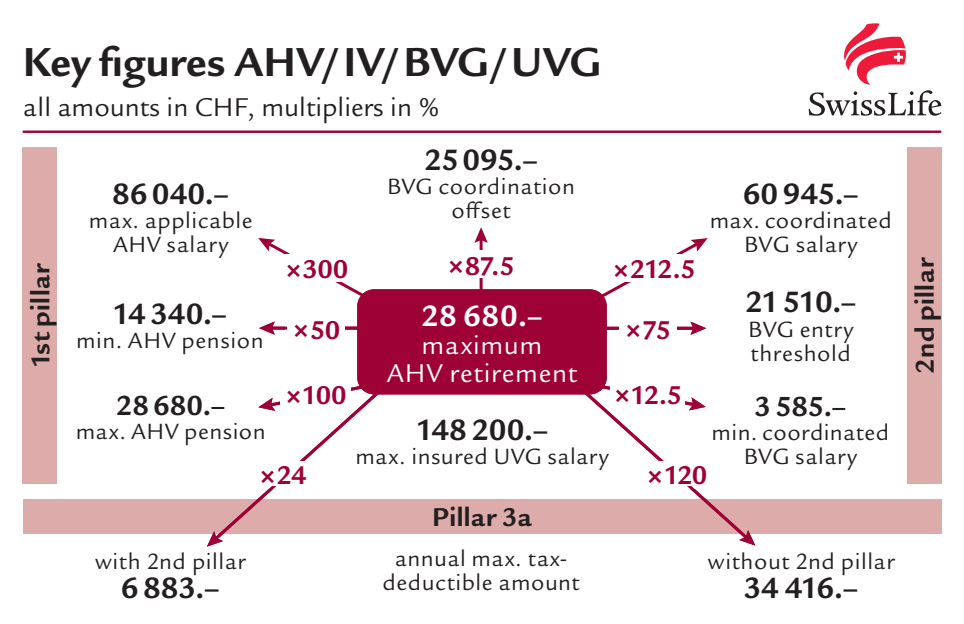
<style>
.page{position:relative;width:964px;height:624px;background:#fff}
.page>*{position:absolute;margin:0;border:0;box-sizing:border-box;transform-origin:0 0}
.t1{font:700 44px "Legacy Sans ITC Pro";letter-spacing:.005em;color:#231f20}
.t2{font:700 32px "Legacy Sans ITC Pro";letter-spacing:-.01em;color:#231f20}
.t3{font:700 32px "Legacy Sans ITC Pro";letter-spacing:.02em;color:#fff}
.t4{font:700 30px "Legacy Sans ITC Pro";letter-spacing:-.01em;color:#231f20}
.t5{font:28px/28px "Legacy Sans ITC Pro";letter-spacing:.03em;color:#fff}
.t6{font:700 28px "Legacy Sans ITC Pro";letter-spacing:-.035em;color:#9e0135}
.t7{font:28px "Legacy Sans ITC Pro";color:#231f20}
.t8{font:700 28px "Legacy Sans ITC Pro";letter-spacing:.02em;color:#231f20}
.t9{font:24px/24px "Legacy Sans ITC Pro";letter-spacing:.025em;color:#231f20;text-align:center}
.s1{font-size:32px}
</style>
<div class="page">
<div style="left:23px;top:148px;width:34px;height:336px;background:#ddaba9"></div>
<div style="left:907px;top:148px;width:34px;height:336px;background:#ddaba9"></div>
<div style="left:23px;top:499px;width:918px;height:34px;background:#ddaba9"></div>
<svg style="left:809px;top:23px;width:132px;height:93px"></svg>
<hr style="left:588px;top:327px;width:107px;height:3px;background:#9e0135">
<svg style="left:690px;top:321px;width:16px;height:14px"></svg>
<hr style="left:270px;top:326px;width:107px;height:3px;background:#9e0135">
<svg style="left:259px;top:321px;width:16px;height:14px"></svg>
<div style="left:619px;top:315px;width:58px;height:26px;background:#fff"></div>
<div style="left:287px;top:315px;width:58px;height:26px;background:#fff"></div>
<svg style="left:544px;top:381px;width:196px;height:153px"></svg>
<svg style="left:739px;top:530px;width:16px;height:15px"></svg>
<svg style="left:222px;top:381px;width:196px;height:153px"></svg>
<svg style="left:207px;top:531px;width:16px;height:15px"></svg>
<div style="left:357px;top:289px;width:250px;height:105px;background:#9e0135;border-radius:17px"></div>
<div style="left:637px;top:461px;width:79px;height:25px;background:#fff"></div>
<div style="left:244px;top:461px;width:78px;height:25px;background:#fff"></div>
<hr style="left:480px;top:238px;width:3px;height:73px;background:#9e0135">
<svg style="left:474px;top:227px;width:14px;height:16px"></svg>
<svg style="left:585px;top:238px;width:123px;height:69px"></svg>
<svg style="left:258px;top:238px;width:123px;height:69px"></svg>
<div style="left:442px;top:251px;width:78px;height:27px;background:#fff"></div>
<div style="left:277px;top:254px;width:79px;height:27px;background:#fff"></div>
<div style="left:602px;top:254px;width:104px;height:27px;background:#fff"></div>
<hr style="left:23px;top:130px;width:918px;height:3px;background:#9e0135">
<div style="left:610px;top:380px;width:75px;height:26px;background:#fff"></div>
<p class="t1" style="left:23px;top:36px;width:580px">Key figures AHV/IV/BVG/UVG</p>
<p class="t7" style="left:23px;top:91px;width:417px">all amounts in CHF, multipliers in %</p>
<p class="t2" style="left:424px;top:141px;width:115px">25095.–</p>
<p class="t9" style="left:387px;top:174px;width:190px">BVG coordination offset</p>
<p class="t2" style="left:743px;top:175px;width:118px">60 945.–</p>
<p class="t9" style="left:710px;top:208px;width:184px">max. coordinated<br>BVG salary</p>
<p class="t2" style="left:745px;top:283px;width:113px">21510.–</p>
<p class="t9" style="left:748px;top:317px;width:106px;text-align:left">BVG entry threshold</p>
<p class="t2" style="left:112px;top:175px;width:118px">86 040.–</p>
<p class="t9" style="left:89px;top:208px;width:165px">max. applicable<br>AHV salary</p>
<p class="t6" style="left:285px;top:253px;width:65px"><span class="s1">×</span>300</p>
<p class="t6" style="left:447px;top:249px;width:69px"><span class="s1">×</span>87.5</p>
<p class="t6" style="left:612px;top:253px;width:85px"><span class="s1">×</span>212.5</p>
<p class="t8" style="left:24px;top:367px;width:106px;rotate:-90deg">1st pillar</p>
<p class="t8" style="left:908px;top:374px;width:118px;rotate:-90deg">2nd pillar</p>
<p class="t6" style="left:613px;top:378px;width:70px"><span class="s1">×</span>12.5</p>
<p class="t2" style="left:113px;top:295px;width:116px">14 340.–</p>
<p class="t9" style="left:76px;top:329px;width:189px">min. AHV pension</p>
<p class="t3" style="left:439px;top:297px;width:62px">7 84</p>
<p class="t5" style="left:382px;top:332px;width:201px;text-indent:123px">ale<br>AHV-Al ersrente</p>
<p class="t3" style="left:421px;top:297px;width:123px">28 680.–</p>
<p class="t5" style="left:387px;top:332px;width:192px;text-align:center">maximum<br>AHV retirement</p>
<p class="t6" style="left:292px;top:313px;width:50px"><span class="s1">×</span>50</p>
<p class="t6" style="left:624px;top:313px;width:48px"><span class="s1">×</span>75</p>
<p class="t6" style="left:285px;top:378px;width:63px"><span class="s1">×</span>100</p>
<p class="t4" style="left:116px;top:388px;width:111px">28 680.–</p>
<p class="t9" style="left:76px;top:420px;width:191px">max. AHV pension</p>
<p class="t4" style="left:754px;top:389px;width:93px">3 585.–</p>
<p class="t9" style="left:711px;top:420px;width:179px">min. coordinated<br>BVG salary</p>
<p class="t2" style="left:416px;top:410px;width:134px">148 200.–</p>
<p class="t9" style="left:355px;top:444px;width:255px">max. insured UVG salary</p>
<p class="t6" style="left:259px;top:459px;width:50px"><span class="s1">×</span>24</p>
<p class="t6" style="left:646px;top:459px;width:63px"><span class="s1">×</span>120</p>
<p class="t9" style="left:95px;top:549px;width:152px">with 2nd pillar</p>
<p class="t2" style="left:121px;top:568px;width:100px">6 883.–</p>
<p class="t8" style="left:432px;top:500px;width:101px">Pillar 3a</p>
<p class="t9" style="left:383px;top:547px;width:198px">annual max. tax&shy;deductible amount</p>
<p class="t9" style="left:708px;top:549px;width:188px">without 2nd pillar</p>
<p class="t2" style="left:744px;top:568px;width:116px">34 416.–</p>
</div>
